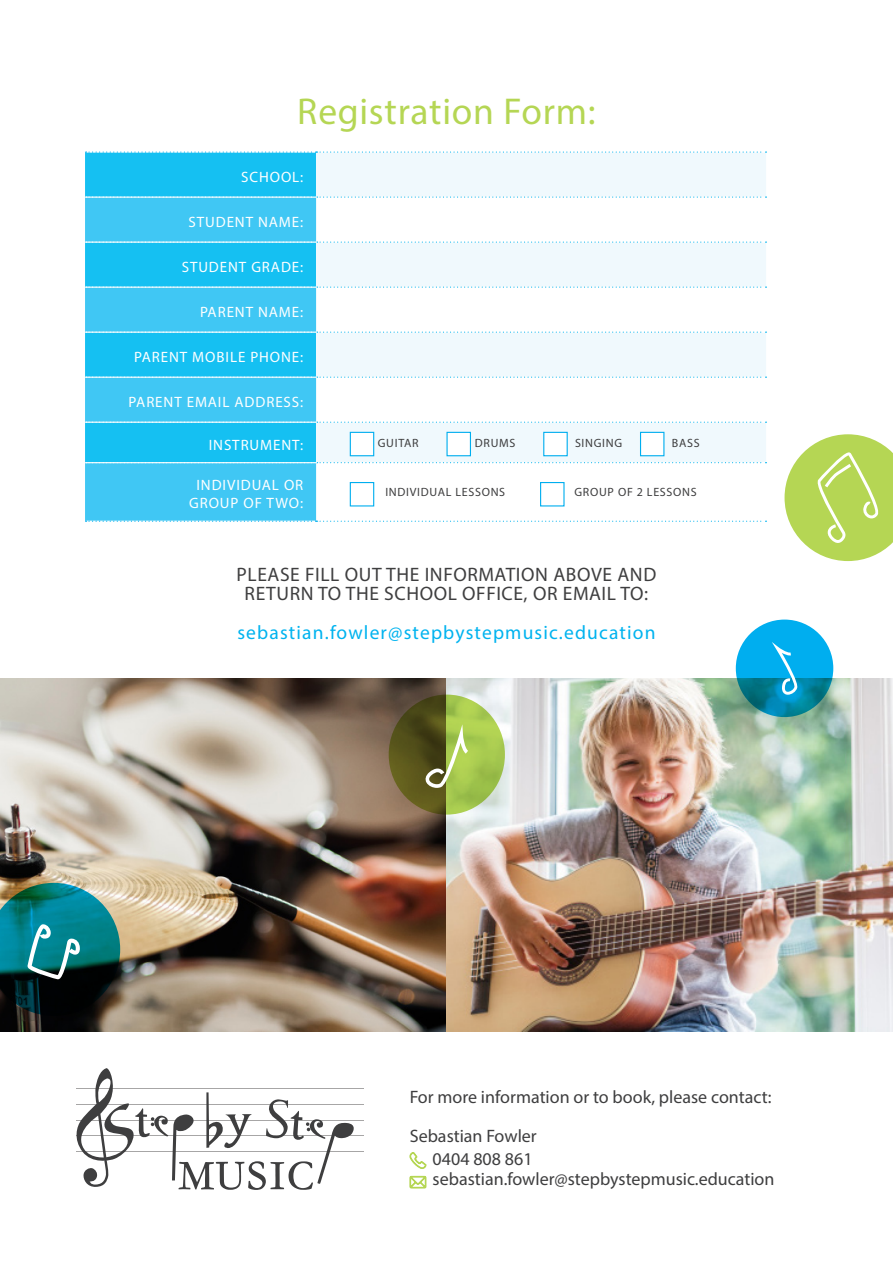
<style>
.page{position:relative;width:893px;height:1263px;background:#fff}
.page>*{position:absolute;margin:0;border:0;box-sizing:border-box;transform-origin:0 0}
.t1{font:37.5px "Myriad Pro";letter-spacing:.02em;color:#b5d654}
.t2{font:19.5px "Myriad Pro";letter-spacing:.03em;color:#3e3e3f}
.t3{font:19.5px "Myriad Pro";letter-spacing:.06em;color:#00b3ef}
.t4{font:18px "Myriad Pro";color:#3e3e3f}
.t5{font:15px "Myriad Pro";letter-spacing:.06em;color:#fff}
.t6{font:12px "Myriad Pro";letter-spacing:.06em;color:#3e3e3f}
</style>
<div class="page">
<img style="left:0;top:678px;width:893px;height:354px">
<svg style="left:736px;top:620px;width:97px;height:97px;fill:#00aeef"></svg>
<svg style="left:772px;top:642px;width:27px;height:53px"></svg>
<svg style="left:0;top:883px;width:120px;height:133px"></svg>
<svg style="left:389px;top:694px;width:116px;height:121px"></svg>
<svg style="left:425px;top:724px;width:43px;height:64px"></svg>
<svg style="left:784px;top:434px;width:109px;height:127px"></svg>
<hr style="left:77px;top:1088px;width:287px;height:1px;background:#231f20">
<hr style="left:77px;top:1104px;width:287px;height:1px;background:#231f20">
<hr style="left:77px;top:1120px;width:287px;height:1px;background:#231f20">
<hr style="left:77px;top:1135px;width:287px;height:1px;background:#231f20">
<hr style="left:77px;top:1151px;width:287px;height:1px;background:#231f20">
<svg style="left:76px;top:1068px;width:281px;height:122px"></svg>
<svg style="left:410px;top:1152px;width:16px;height:17px"></svg>
<svg style="left:410px;top:1176px;width:16px;height:12px"></svg>
<div style="left:85px;top:152px;width:231px;height:45px;background:#15c0f2"></div>
<svg style="left:316px;top:153px;width:450px;height:309px;fill:#f0f9fd"></svg>
<svg style="left:85px;top:197px;width:231px;height:324px;fill:#40c7f4"></svg>
<svg style="left:86px;top:197px;width:680px;height:1px"></svg>
<svg style="left:86px;top:242px;width:680px;height:1px"></svg>
<svg style="left:86px;top:287px;width:680px;height:1px"></svg>
<svg style="left:86px;top:332px;width:680px;height:1px"></svg>
<svg style="left:86px;top:377px;width:680px;height:1px"></svg>
<svg style="left:86px;top:422px;width:680px;height:1px"></svg>
<svg style="left:86px;top:462px;width:680px;height:1px"></svg>
<svg style="left:86px;top:152px;width:680px;height:1px"></svg>
<svg style="left:86px;top:521px;width:680px;height:1px"></svg>
<div style="left:350px;top:432px;width:24px;height:24px;background:#fff;border:1px solid #00aeef"></div>
<div style="left:446px;top:432px;width:25px;height:24px;background:#fff;border:1px solid #00aeef"></div>
<div style="left:350px;top:482px;width:24px;height:24px;background:#fff;border:1px solid #00aeef"></div>
<div style="left:540px;top:482px;width:25px;height:24px;background:#fff;border:1px solid #00aeef"></div>
<div style="left:543px;top:432px;width:25px;height:24px;background:#fff;border:1px solid #00aeef"></div>
<div style="left:640px;top:432px;width:24px;height:24px;background:#fff;border:1px solid #00aeef"></div>
<p class="t1" style="left:297px;top:88px;width:300px">Registration Form:</p>
<p class="t5" style="left:241px;top:168px;width:64px">SCHOOL:</p>
<p class="t5" style="left:189px;top:213px;width:116px">STUDENT NAME:</p>
<p class="t5" style="left:182px;top:258px;width:123px">STUDENT GRADE:</p>
<p class="t5" style="left:200px;top:303px;width:105px">PARENT NAME:</p>
<p class="t5" style="left:134px;top:348px;width:171px">PARENT MOBILE PHONE:</p>
<p class="t5" style="left:129px;top:393px;width:176px">PARENT EMAIL ADDRESS:</p>
<p class="t5" style="left:209px;top:436px;width:96px">INSTRUMENT:</p>
<p class="t6" style="left:378px;top:435px;width:42px">GUITAR</p>
<p class="t6" style="left:475px;top:435px;width:42px">DRUMS</p>
<p class="t6" style="left:575px;top:435px;width:49px">SINGING</p>
<p class="t6" style="left:672px;top:435px;width:29px">BASS</p>
<p class="t5" style="left:196px;top:476px;width:108px">INDIVIDUAL OR</p>
<p class="t5" style="left:189px;top:494px;width:116px">GROUP OF TWO:</p>
<p class="t6" style="left:385px;top:485px;width:121px">INDIVIDUAL LESSONS</p>
<p class="t6" style="left:574px;top:485px;width:124px">GROUP OF 2 LESSONS</p>
<p class="t2" style="left:237px;top:562px;width:421px">PLEASE FILL OUT THE INFORMATION ABOVE AND</p>
<p class="t2" style="left:245px;top:581px;width:405px">RETURN TO THE SCHOOL OFFICE, OR EMAIL TO:</p>
<p class="t3" style="left:237px;top:620px;width:420px">sebastian.fowler@stepbystepmusic.education</p>
<p class="t4" style="left:410px;top:1085px;width:363px">For more information or to book, please contact:</p>
<p class="t4" style="left:410px;top:1125px;width:129px">Sebastian Fowler</p>
<p class="t4" style="left:433px;top:1148px;width:101px">0404 808 861</p>
<p class="t4" style="left:433px;top:1168px;width:343px">sebastian.fowler@stepbystepmusic.education</p>
</div>
